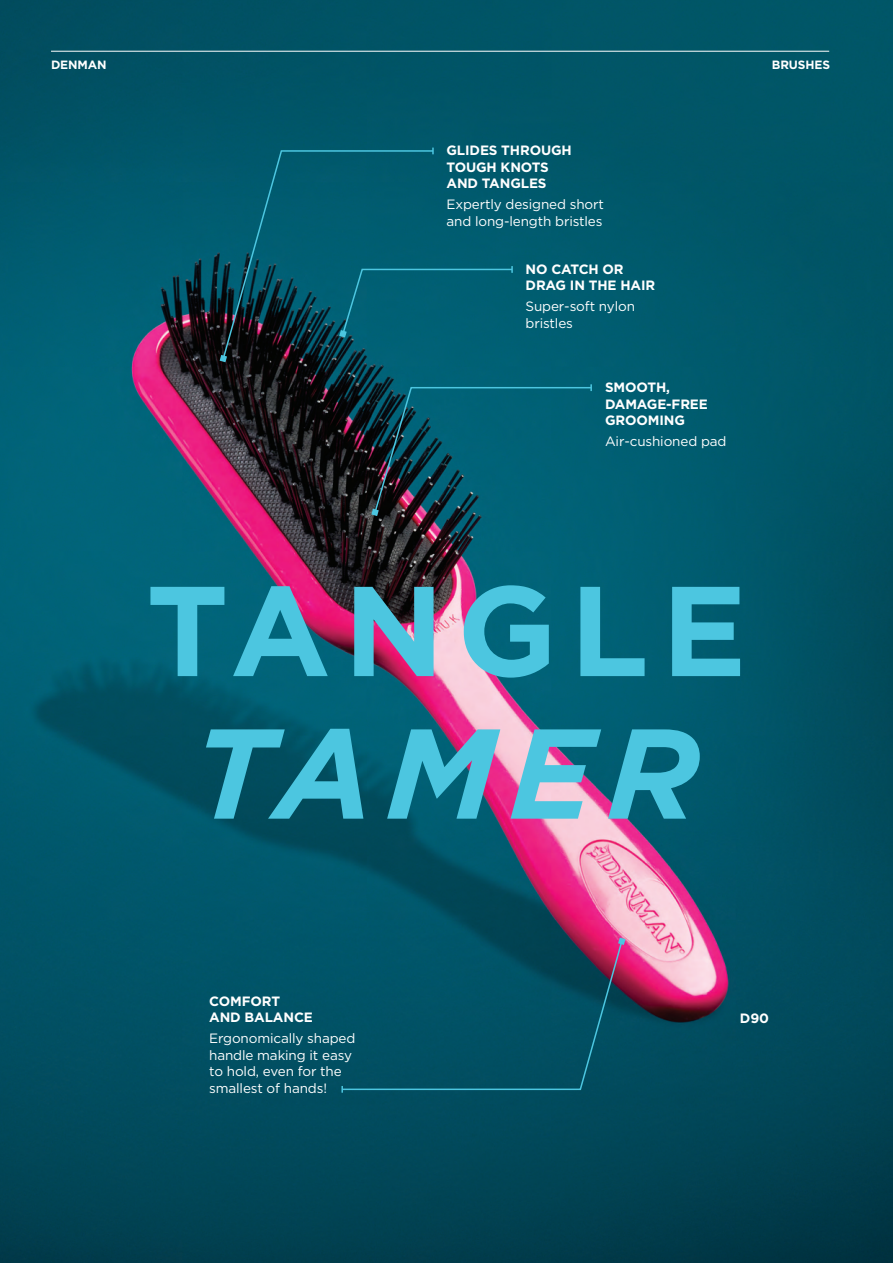
<style>
.page{position:relative;width:893px;height:1263px;background:#fff}
.page>*{position:absolute;margin:0;border:0;box-sizing:border-box;transform-origin:0 0}
.t1{font:700 127.5px "Gotham";letter-spacing:.1em;color:#4cc6e0}
.t2{font:italic 700 127.5px "Gotham";letter-spacing:.1em;color:#4cc6e0}
.t3{font:13.5px/16.5px "Gotham";letter-spacing:-.01em;color:#fff}
.t4{font:700 13.5px/16.5px "Gotham";letter-spacing:-.01em;color:#fff}
.t5{font:700 12px "Gotham";letter-spacing:-.01em;color:#fff}
</style>
<div class="page">
<img style="left:0;top:0;width:893px;height:1263px">
<svg style="left:341px;top:937px;width:284px;height:156px;background:#084f63"></svg>
<svg style="left:371px;top:384px;width:222px;height:132px;background:#075567"></svg>
<svg style="left:220px;top:148px;width:294px;height:214px;background:#035669"></svg>
<hr style="left:51px;top:51px;width:778px;height:1px;background:#fff">
<p class="t5" style="left:51px;top:57px;width:57px">DENMAN</p>
<p class="t5" style="left:772px;top:57px;width:60px">BRUSHES</p>
<p class="t4" style="left:446px;top:142px;width:127px">GLIDES THROUGH<br>TOUGH KNOTS<br>AND TANGLES</p>
<p class="t3" style="left:446px;top:196px;width:159px">Expertly designed short and long-length bristles</p>
<p class="t4" style="left:526px;top:261px;width:131px">NO CATCH OR<br>DRAG IN THE HAIR</p>
<p class="t3" style="left:526px;top:298px;width:111px">Super-soft nylon bristles</p>
<p class="t4" style="left:605px;top:379px;width:104px">SMOOTH,<br>DAMAGE-FREE<br>GROOMING</p>
<p class="t3" style="left:605px;top:433px;width:123px">Air-cushioned pad</p>
<h1 class="t1" style="left:146px;top:546px;width:602px">TANGLE</h1>
<h1 class="t2" style="left:194px;top:689px;width:507px">TAMER</h1>
<p class="t4" style="left:209px;top:993px;width:105px">COMFORT<br>AND BALANCE</p>
<p class="t3" style="left:209px;top:1030px;width:148px">Ergonomically shaped handle making it easy to hold, even for the smallest of hands!</p>
<p class="t4" style="left:740px;top:1009px;width:31px">D90</p>
</div>
